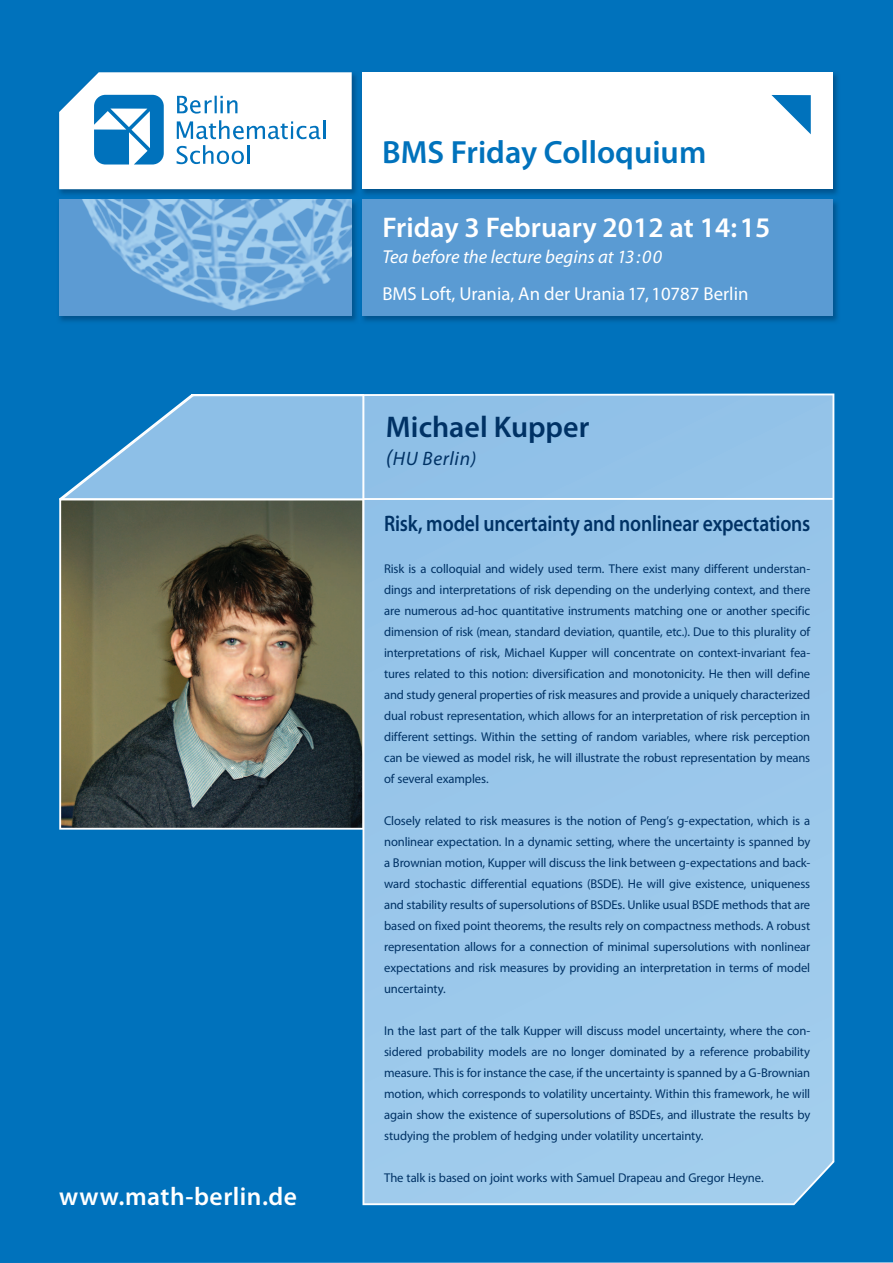
<style>
.page{position:relative;width:893px;height:1263px;background:#0072bc}
.page>*{position:absolute;margin:0;border:0;box-sizing:border-box;transform-origin:0 0}
.t1{font:600 32.25px "Myriad Pro";color:#0072bc}
.t2{font:600 30px "Myriad Pro";color:#003265}
.t3{font:600 28.5px "Myriad Pro";color:#fff}
.t4{font:600 25.58px "Myriad Pro";letter-spacing:.02em;color:#fff}
.t5{font:600 22.5px "Myriad Pro";letter-spacing:-.01em;color:#003265;scale:.87 1}
.t6{font:italic 19.5px "Myriad Pro";letter-spacing:.03em;color:#003265}
.t7{font:18.75px "Myriad Pro";color:#fff}
.t8{font:italic 18.75px "Myriad Pro";color:#fff}
.t9{font:12.75px/21px "Myriad Pro";letter-spacing:-.01em;color:#003265;text-align:justify}
.s1{font-size:22.5px}
</style>
<div class="page">
<svg style="left:362px;top:393px;width:472px;height:812px;background:#99c6ea"></svg>
<hr style="left:59px;top:498px;width:774px;height:2px;background:#fff">
<hr style="left:191px;top:394px;width:173px;height:2px;background:#fff">
<img style="left:57px;top:71px;width:783px;height:253px">
<div style="left:362px;top:72px;width:471px;height:117px;background:#fff"></div>
<div style="left:362px;top:200px;width:471px;height:116px;background:#5a9bd3"></div>
<svg style="left:771px;top:95px;width:40px;height:39px"></svg>
<svg style="left:59px;top:72px;width:293px;height:117px"></svg>
<img style="left:59px;top:200px;width:293px;height:116px">
<svg style="left:59px;top:395px;width:305px;height:104px;background:#72b0de"></svg>
<img style="left:59px;top:499px;width:305px;height:331px">
<h3 class="t4" style="left:59px;top:1180px;width:240px">www.math-berlin.de</h3>
<h1 class="t1" style="left:382px;top:132px;width:326px">BMS Friday Colloquium</h1>
<h3 class="t3" style="left:382px;top:209px;width:390px">Friday 3 February 2012 at 14:15</h3>
<h3 class="t8" style="left:382px;top:245px;width:281px">Tea before the lecture begins at 13:00</h3>
<h3 class="t7" style="left:382px;top:282px;width:368px">BMS Loft, Urania, An der Urania 17, 10787 Berlin</h3>
<h2 class="t2" style="left:386px;top:408px;width:205px">Michael Kupper</h2>
<h3 class="t6" style="left:386px;top:446px;width:92px"><span class="s1">(</span>HU Berlin)</h3>
<h3 class="t5" style="left:384px;top:509px;width:491px">Risk, model uncertainty and nonlinear expectations</h3>
<p class="t9" style="left:384px;top:558px;width:428px">Risk is a colloquial and widely used term. There exist many different understan&shy;dings and interpretations of risk depending on the underlying context, and there are numerous ad-hoc quantitative instruments matching one or another specific dimension of risk (mean, standard deviation, quantile, etc.). Due to this plurality of interpretations of risk, Michael Kupper will concentrate on context-invariant fea&shy;tures related to this notion: diversification and monotonicity. He then will define and study general properties of risk measures and provide a uniquely characterized dual robust representation, which allows for an interpretation of risk perception in different settings. Within the setting of random variables, where risk perception can be viewed as model risk, he will illustrate the robust representation by means of several examples.</p>
<p class="t9" style="left:384px;top:810px;width:428px">Closely related to risk measures is the notion of Peng’s g-expectation, which is a nonlinear expectation. In a dynamic setting, where the uncertainty is spanned by a Brownian motion, Kupper will discuss the link between g-expectations and back&shy;ward stochastic differential equations (BSDE). He will give existence, uniqueness and stability results of supersolutions of BSDEs. Unlike usual BSDE methods that are based on fixed point theorems, the results rely on compactness methods. A robust representation allows for a connection of minimal supersolutions with nonlinear expectations and risk measures by providing an interpretation in terms of model uncertainty.</p>
<p class="t9" style="left:384px;top:1020px;width:428px">In the last part of the talk Kupper will discuss model uncertainty, where the con&shy;sidered probability models are no longer dominated by a reference probability measure. This is for instance the case, if the uncertainty is spanned by a G-Brownian motion, which corresponds to volatility uncertainty. Within this framework, he will again show the existence of supersolutions of BSDEs, and illustrate the results by studying the problem of hedging under volatility uncertainty.</p>
<p class="t9" style="left:384px;top:1167px;width:381px">The talk is based on joint works with Samuel Drapeau and Gregor Heyne.</p>
</div>
